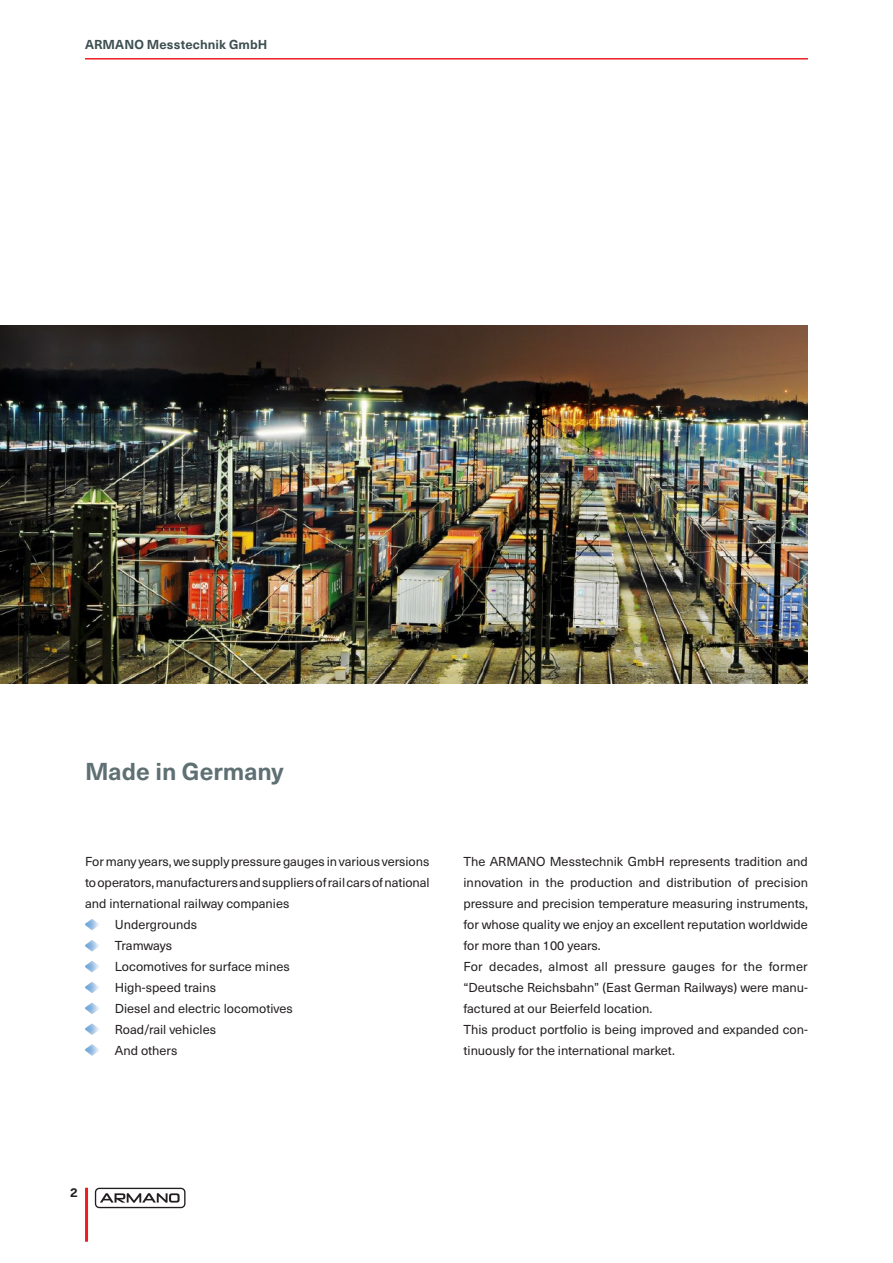
<style>
.page{position:relative;width:893px;height:1263px;background:#fff}
.page>*{position:absolute;margin:0;border:0;box-sizing:border-box;transform-origin:0 0}
.t1{font:700 24px "Neue Haas Unica W1 G";color:#5e7073}
.t2{font:12.75px/21px "Neue Haas Unica W1 G";color:#231f20}
.t3{font:700 12.75px "Neue Haas Unica W1 G";letter-spacing:.01em;color:#3d4f51}
.t4{font:700 12.75px "Neue Haas Unica W1 G";color:#231f20}
</style>
<div class="page">
<hr style="left:85px;top:1188px;width:3px;height:54px;background:#ee1d23">
<div style="left:95px;top:1188px;width:90px;height:20px;border:1px solid #231f20;border-radius:4px"></div>
<svg style="left:100px;top:1193px;width:80px;height:10px"></svg>
<hr style="left:85px;top:58px;width:723px;height:2px;background:#ee1d23">
<img style="left:85px;top:919px;width:14px;height:11px">
<img style="left:85px;top:940px;width:14px;height:11px">
<img style="left:85px;top:961px;width:14px;height:11px">
<img style="left:85px;top:982px;width:14px;height:11px">
<img style="left:85px;top:1003px;width:14px;height:11px">
<img style="left:85px;top:1024px;width:14px;height:11px">
<img style="left:85px;top:1044px;width:14px;height:11px">
<img style="left:0;top:325px;width:808px;height:359px">
<p class="t3" style="left:85px;top:35px;width:184px">ARMANO Messtechnik GmbH</p>
<h1 class="t1" style="left:85px;top:753px;width:200px">Made in Germany</h1>
<p class="t2" style="left:85px;top:850px;width:346px">For many years, we supply pressure gauges in various versions</p>
<p class="t2" style="left:85px;top:871px;width:346px">to operators, manufacturers and suppliers of rail cars of national</p>
<p class="t2" style="left:85px;top:892px;width:206px">and international railway companies</p>
<p class="t2" style="left:115px;top:913px;width:84px">Undergrounds</p>
<p class="t2" style="left:115px;top:934px;width:59px">Tramways</p>
<p class="t2" style="left:115px;top:955px;width:176px">Locomotives for surface mines</p>
<p class="t2" style="left:115px;top:976px;width:103px">High-speed trains</p>
<p class="t2" style="left:115px;top:997px;width:180px">Diesel and electric locomotives</p>
<p class="t2" style="left:115px;top:1018px;width:103px">Road/rail vehicles</p>
<p class="t2" style="left:115px;top:1039px;width:64px">And others</p>
<p class="t2" style="left:463px;top:850px;width:346px">The ARMANO Messtechnik GmbH represents tradition and innovation in the production and distribution of precision pressure and precision temperature measuring instruments, for whose quality we enjoy an excellent reputation worldwide for more than 100 years.<br>For decades, almost all pressure gauges for the former “Deutsche Reichsbahn” (East German Railways) were manu&shy;factured at our Beierfeld location.<br>This product portfolio is being improved and expanded con&shy;tinuously for the international market.</p>
<p class="t4" style="left:70px;top:1183px;width:9px">2</p>
</div>
